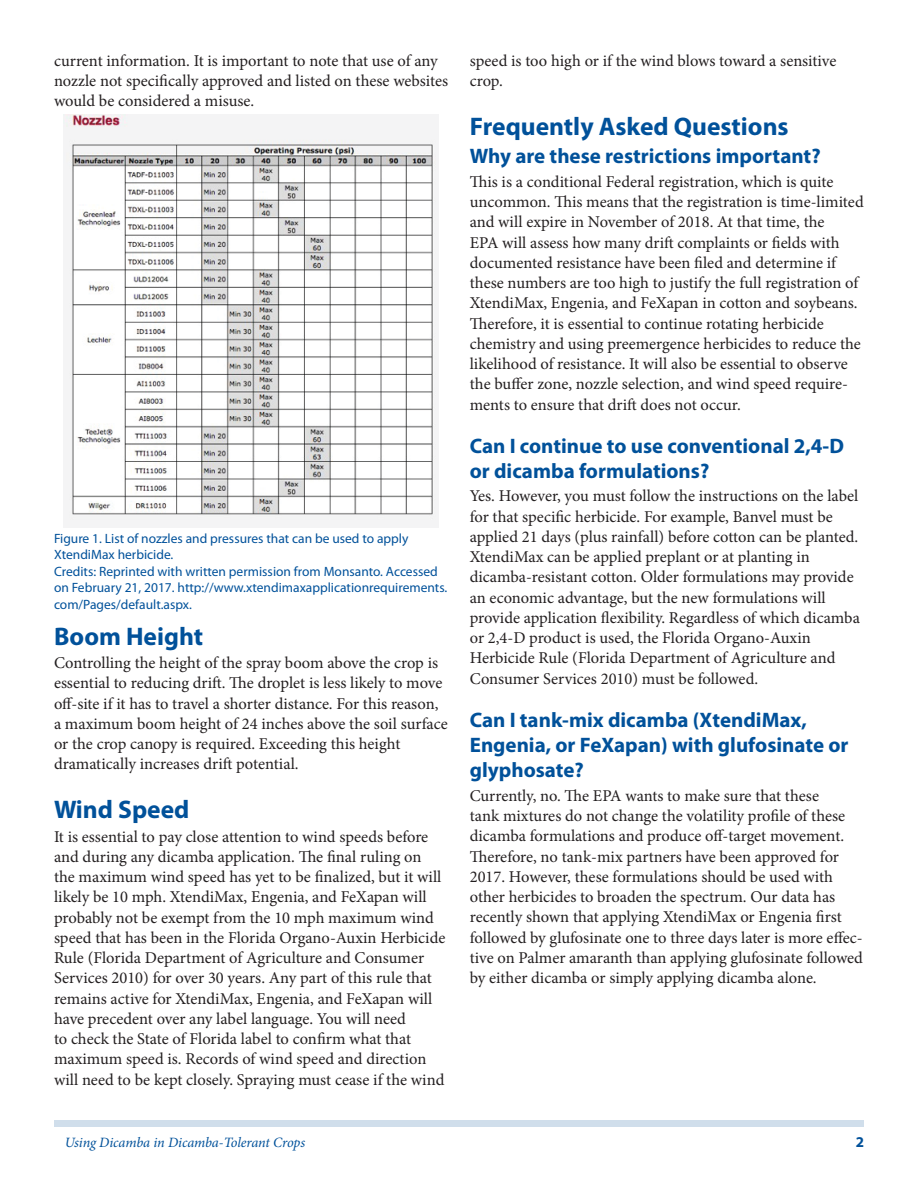
<style>
.page{position:relative;width:918px;height:1188px;background:#fff}
.page>*{position:absolute;margin:0;border:0;box-sizing:border-box;transform-origin:0 0}
.SectionHeading0{font:700 25.5px "Myriad Pro";color:#01519a}
.SectionHeading1{font:700 21px/25.2px "Myriad Pro";color:#01519a}
.Paragraph{font:16.5px/20.2px "Minion Pro";color:#231f20}
.PageNumber{font:700 15px "Myriad Pro";color:#01519a}
.RunningTitleItalics{font:italic 14.25px "Minion Pro";letter-spacing:-.01em;color:#01519a}
.FigureCaption{font:13.5px/16.5px "Myriad Pro";color:#01519a}
</style>
<div class="page">
<div style="left:54px;top:1120px;width:810px;height:7px;background:#d0deeb"></div>
<img style="left:63px;top:115px;width:376px;height:412px">
<p class="Paragraph" style="left:54px;top:51px;width:396px">current information. It is important to note that use of any nozzle not specifically approved and listed on these websites would be considered a misuse.</p>
<p class="FigureCaption" style="left:54px;top:530px;width:356px">Figure 1. List of nozzles and pressures that can be used to apply<br>XtendiMax herbicide.</p>
<p class="FigureCaption" style="left:54px;top:563px;width:395px">Credits: Reprinted with written permission from Monsanto. Accessed on February 21, 2017. http://www.xtendimaxapplicationrequirements. com/Pages/default.aspx.</p>
<p class="SectionHeading0" style="left:54px;top:619px;width:151px">Boom Height</p>
<p class="Paragraph" style="left:54px;top:653px;width:395px">Controlling the height of the spray boom above the crop is essential to reducing drift. The droplet is less likely to move off-site if it has to travel a shorter distance. For this reason, a maximum boom height of 24 inches above the soil surface or the crop canopy is required. Exceeding this height dramatically increases drift potential.</p>
<p class="SectionHeading0" style="left:54px;top:793px;width:137px">Wind Speed</p>
<p class="Paragraph" style="left:54px;top:826px;width:393px">It is essential to pay close attention to wind speeds before and during any dicamba application. The final ruling on the maximum wind speed has yet to be finalized, but it will likely be 10 mph. XtendiMax, Engenia, and FeXapan will probably not be exempt from the 10 mph maximum wind speed that has been in the Florida Organo-Auxin Herbicide Rule (Florida Department of Agriculture and Consumer Services 2010) for over 30 years. Any part of this rule that remains active for XtendiMax, Engenia, and FeXapan will have precedent over any label language. You will need<br>to check the State of Florida label to confirm what that maximum speed is. Records of wind speed and direction will need to be kept closely. Spraying must cease if the wind</p>
<p class="Paragraph" style="left:470px;top:51px;width:368px">speed is too high or if the wind blows toward a sensitive crop.</p>
<p class="SectionHeading0" style="left:470px;top:110px;width:320px">Frequently Asked Questions</p>
<p class="SectionHeading1" style="left:470px;top:143px;width:352px">Why are these restrictions important?</p>
<p class="Paragraph" style="left:470px;top:171px;width:395px">This is a conditional Federal registration, which is quite uncommon. This means that the registration is time-limited and will expire in November of 2018. At that time, the<br>EPA will assess how many drift complaints or fields with documented resistance have been filed and determine if these numbers are too high to justify the full registration of XtendiMax, Engenia, and FeXapan in cotton and soybeans.<br>Therefore, it is essential to continue rotating herbicide chemistry and using preemergence herbicides to reduce the likelihood of resistance. It will also be essential to observe the buffer zone, nozzle selection, and wind speed require&shy;ments to ensure that drift does not occur.</p>
<p class="SectionHeading1" style="left:470px;top:432px;width:376px">Can I continue to use conventional 2,4-D or dicamba formulations?</p>
<p class="Paragraph" style="left:470px;top:486px;width:392px">Yes. However, you must follow the instructions on the label for that specific herbicide. For example, Banvel must be applied 21 days (plus rainfall) before cotton can be planted.<br>XtendiMax can be applied preplant or at planting in dicamba-resistant cotton. Older formulations may provide an economic advantage, but the new formulations will provide application flexibility. Regardless of which dicamba or 2,4-D product is used, the Florida Organo-Auxin Herbicide Rule (Florida Department of Agriculture and Consumer Services 2010) must be followed.</p>
<p class="SectionHeading1" style="left:470px;top:707px;width:380px">Can I tank-mix dicamba (XtendiMax,<br>Engenia, or FeXapan) with glufosinate or glyphosate?</p>
<p class="Paragraph" style="left:470px;top:785px;width:395px">Currently, no. The EPA wants to make sure that these<br>tank mixtures do not change the volatility profile of these dicamba formulations and produce off-target movement.<br>Therefore, no tank-mix partners have been approved for 2017. However, these formulations should be used with other herbicides to broaden the spectrum. Our data has recently shown that applying XtendiMax or Engenia first followed by glufosinate one to three days later is more effec&shy;tive on Palmer amaranth than applying glufosinate followed by either dicamba or simply applying dicamba alone.</p>
<p class="RunningTitleItalics" style="left:65px;top:1133px;width:242px">Using Dicamba in Dicamba-Tolerant Crops</p>
<p class="PageNumber" style="left:856px;top:1133px;width:10px">2</p>
</div>
